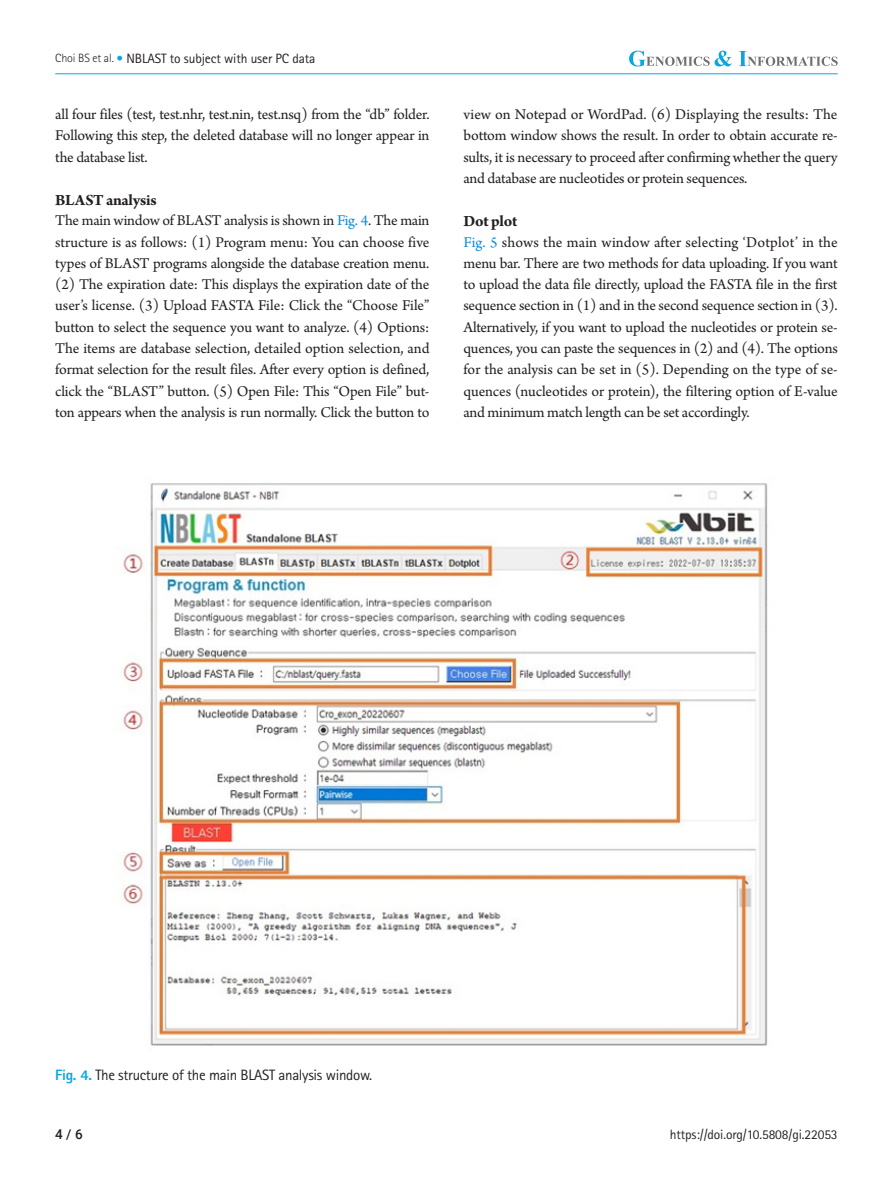
<style>
.page{position:relative;width:893px;height:1191px;background:#fff}
.page>*{position:absolute;margin:0;border:0;box-sizing:border-box;transform-origin:0 0}
.body-sub-title{font:700 16.5px "Arno Pro";letter-spacing:-.015em;color:#231f20}
.body{font:15.75px/21.3px "Arno Pro";letter-spacing:-.015em;color:#231f20;text-align:justify}
.fig-caption{font:15px "Rotis Sans Serif Std";letter-spacing:-.02em;color:#231f20}
.t1{font:13.5px "Rotis Sans Serif Std";letter-spacing:-.01em;color:#231f20}
.t2{font:500 13.5px "Roboto";color:#231f20}
.s1{font-weight:300;font-size:12px}
.s2{color:#08a7e0}
.s3{color:#0b88de}
.s4{font-weight:800;color:#08a7e0}
</style>
<div class="page">
<img style="left:121px;top:483px;width:647px;height:563px">
<hr style="left:55px;top:74px;width:783px;height:1px;background:#08a7e0">
<svg style="left:629px;top:51px;width:209px;height:15px"></svg>
<p class="t1" style="left:55px;top:50px;width:262px"><span class="s1">Choi BS et al.</span> <span class="s2">•</span> NBLAST to subject with user PC data</p>
<p class="body" style="left:55px;top:104px;width:376px">all four files (test, test.nhr, test.nin, test.nsq) from the “db” folder.<br>Following this step, the deleted database will no longer appear in the database list.</p>
<p class="body-sub-title" style="left:55px;top:190px;width:103px">BLAST analysis</p>
<p class="body" style="left:55px;top:211px;width:376px">The main window of BLAST analysis is shown in <span class="s3">Fig. 4</span>. The main structure is as follows: (1) Program menu: You can choose five types of BLAST programs alongside the database creation menu. (2) The expiration date: This displays the expiration date of the user’s license. (3) Upload FASTA File: Click the “Choose File” button to select the sequence you want to analyze. (4) Options:<br>The items are database selection, detailed option selection, and format selection for the result files. After every option is defined, click the “BLAST” button. (5) Open File: This “Open File” but&shy;ton appears when the analysis is run normally. Click the button to</p>
<p class="body" style="left:463px;top:104px;width:376px">view on Notepad or WordPad. (6) Displaying the results: The bottom window shows the result. In order to obtain accurate re&shy;sults, it is necessary to proceed after confirming whether the query and database are nucleotides or protein sequences.</p>
<p class="body-sub-title" style="left:463px;top:211px;width:55px">Dot plot</p>
<p class="body" style="left:463px;top:232px;width:376px"><span class="s3">Fig. 5</span> shows the main window after selecting ‘Dotplot’ in the menu bar. There are two methods for data uploading. If you want to upload the data file directly, upload the FASTA file in the first sequence section in (1) and in the second sequence section in (3).<br>Alternatively, if you want to upload the nucleotides or protein se&shy;quences, you can paste the sequences in (2) and (4). The options for the analysis can be set in (5). Depending on the type of se&shy;quences (nucleotides or protein), the filtering option of E-value and minimum match length can be set accordingly.</p>
<p class="fig-caption" style="left:55px;top:1066px;width:319px"><span class="s4">Fig. 4.</span> The structure of the main BLAST analysis window.</p>
<p class="t2" style="left:55px;top:1124px;width:29px">4 / 6</p>
<p class="t1" style="left:670px;top:1126px;width:169px">https://doi.org/10.5808/gi.22053</p>
</div>
